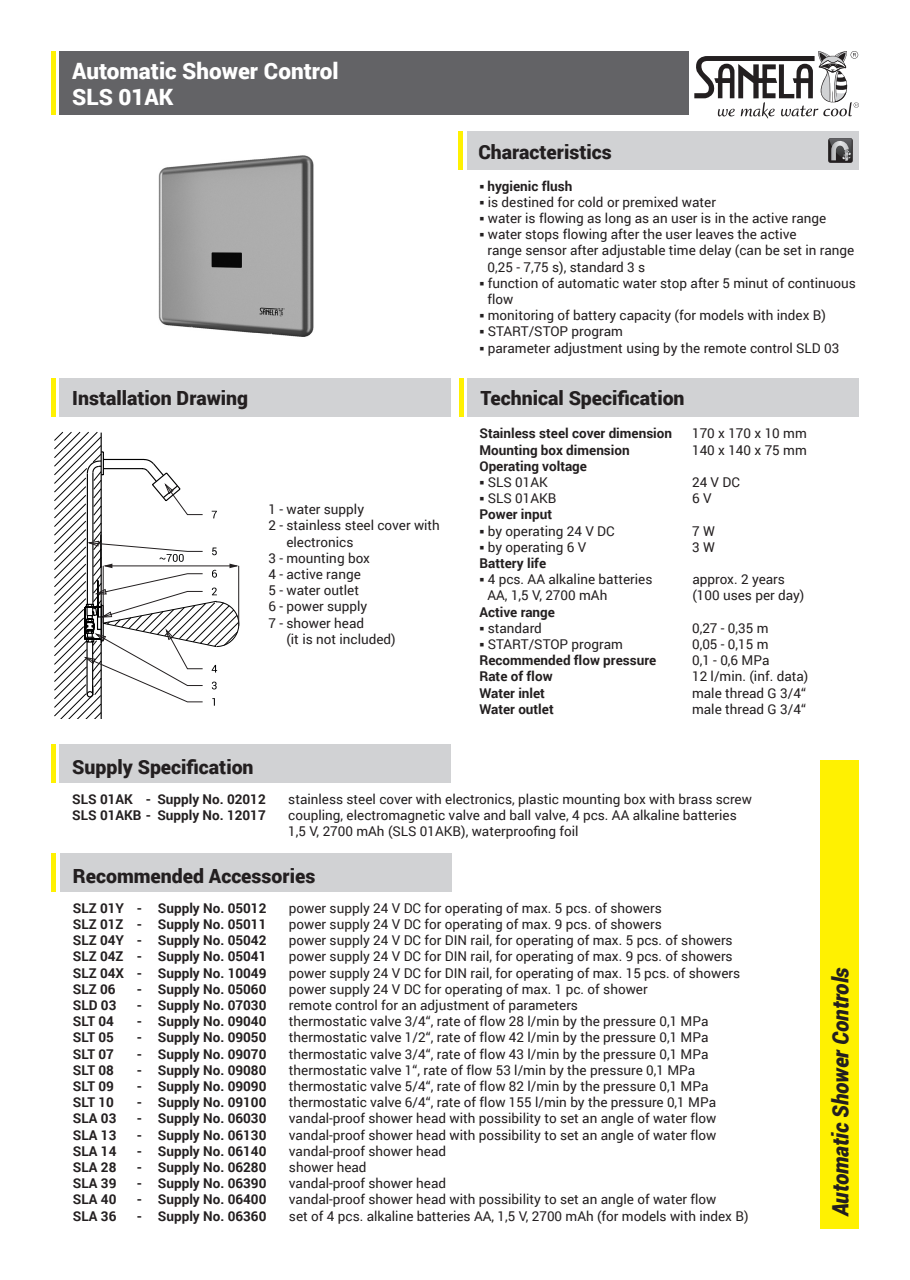
<style>
.page{position:relative;width:910px;height:1280px;background:#fff}
.page>*{position:absolute;margin:0;border:0;box-sizing:border-box;transform-origin:0 0}
.t1{font:900 22.5px/26.2px "Roboto";color:#fff}
.t2{font:italic 900 22.5px "Roboto";color:#231f20;scale:.95 1}
.t3{font:900 19.5px "Roboto";color:#231f20}
.t4{font:13.5px/16.2px "Roboto";color:#231f20}
.t5{font:700 13.5px "Roboto";color:#231f20}
</style>
<div class="page">
<div style="left:60px;top:51px;width:629px;height:64px;background:#636366"></div>
<div style="left:468px;top:132px;width:391px;height:38px;background:#d1d2d4"></div>
<div style="left:60px;top:378px;width:391px;height:39px;background:#d1d2d4"></div>
<div style="left:821px;top:760px;width:38px;height:469px;background:#fff101"></div>
<svg style="left:694px;top:51px;width:165px;height:68px"></svg>
<hr style="left:51px;top:51px;width:4px;height:64px;background:#fff101">
<hr style="left:51px;top:378px;width:4px;height:39px;background:#fff101">
<div style="left:468px;top:378px;width:391px;height:39px;background:#d1d2d4"></div>
<hr style="left:459px;top:378px;width:4px;height:39px;background:#fff101">
<hr style="left:458px;top:132px;width:4px;height:38px;background:#fff101">
<div style="left:60px;top:744px;width:391px;height:38px;background:#d1d2d4"></div>
<hr style="left:51px;top:744px;width:4px;height:38px;background:#fff101">
<svg style="left:828px;top:138px;width:25px;height:25px"></svg>
<svg style="left:54px;top:432px;width:48px;height:287px"></svg>
<svg style="left:83px;top:451px;width:156px;height:268px"></svg>
<div style="left:60px;top:853px;width:391px;height:38px;background:#d1d2d4"></div>
<hr style="left:52px;top:853px;width:4px;height:38px;background:#fff101">
<img style="left:158px;top:155px;width:156px;height:182px">
<h1 class="t1" style="left:72px;top:57px;width:268px">Automatic Shower Control<br>SLS 01AK</h1>
<h2 class="t3" style="left:72px;top:385px;width:177px">Installation Drawing</h2>
<p class="t4" style="left:268px;top:501px;width:97px">1 - water supply</p>
<p class="t4" style="left:268px;top:517px;width:173px">2 - stainless steel cover with</p>
<p class="t4" style="left:286px;top:533px;width:68px">electronics</p>
<p class="t4" style="left:268px;top:549px;width:103px">3 - mounting box</p>
<p class="t4" style="left:268px;top:565px;width:94px">4 - active range</p>
<p class="t4" style="left:268px;top:582px;width:92px">5 - water outlet</p>
<p class="t4" style="left:268px;top:598px;width:100px">6 - power supply</p>
<p class="t4" style="left:268px;top:614px;width:97px">7 - shower head</p>
<p class="t4" style="left:286px;top:630px;width:111px">(it is not included)</p>
<h2 class="t3" style="left:478px;top:138px;width:135px">Characteristics</h2>
<p class="t5" style="left:479px;top:176px;width:95px">○ hygienic flush</p>
<p class="t4" style="left:479px;top:193px;width:238px">○ is destined for cold or premixed water</p>
<p class="t4" style="left:479px;top:210px;width:348px">○ water is flowing as long as an user is in the active range</p>
<p class="t4" style="left:487px;top:226px;width:368px;text-indent:-8px">○ water stops flowing after the user leaves the active<br>range sensor after adjustable time delay (can be set in range<br>0,25 - 7,75 s), standard 3 s</p>
<p class="t4" style="left:487px;top:274px;width:370px;text-indent:-8px">○ function of automatic water stop after 5 minut of continuous flow</p>
<p class="t4" style="left:479px;top:307px;width:348px">○ monitoring of battery capacity (for models with index B)</p>
<p class="t4" style="left:479px;top:323px;width:145px">○ START/STOP program</p>
<p class="t4" style="left:479px;top:339px;width:361px">○ parameter adjustment using by the remote control SLD 03</p>
<h2 class="t3" style="left:480px;top:385px;width:206px">Technical Specification</h2>
<p class="t5" style="left:479px;top:424px;width:194px">Stainless steel cover dimension</p>
<p class="t4" style="left:692px;top:425px;width:116px">170 x 170 x 10 mm</p>
<p class="t5" style="left:479px;top:440px;width:152px">Mounting box dimension</p>
<p class="t4" style="left:692px;top:441px;width:116px">140 x 140 x 75 mm</p>
<p class="t5" style="left:479px;top:456px;width:109px">Operating voltage</p>
<p class="t4" style="left:479px;top:474px;width:70px">○ SLS 01AK</p>
<p class="t4" style="left:692px;top:474px;width:49px">24 V DC</p>
<p class="t4" style="left:479px;top:490px;width:79px">○ SLS 01AKB</p>
<p class="t4" style="left:692px;top:490px;width:21px">6 V</p>
<p class="t5" style="left:479px;top:505px;width:74px">Power input</p>
<p class="t4" style="left:479px;top:522px;width:137px">○ by operating 24 V DC</p>
<p class="t4" style="left:692px;top:522px;width:24px">7 W</p>
<p class="t4" style="left:479px;top:538px;width:108px">○ by operating 6 V</p>
<p class="t4" style="left:692px;top:538px;width:24px">3 W</p>
<p class="t5" style="left:479px;top:554px;width:68px">Battery life</p>
<p class="t4" style="left:479px;top:571px;width:174px">○ 4 pcs. AA alkaline batteries</p>
<p class="t4" style="left:692px;top:571px;width:94px">approx. 2 years</p>
<p class="t4" style="left:487px;top:587px;width:121px">AA, 1,5 V, 2700 mAh</p>
<p class="t4" style="left:692px;top:587px;width:114px">(100 uses per day)</p>
<p class="t5" style="left:479px;top:602px;width:77px">Active range</p>
<p class="t4" style="left:479px;top:619px;width:64px">○ standard</p>
<p class="t4" style="left:692px;top:619px;width:78px">0,27 - 0,35 m</p>
<p class="t4" style="left:479px;top:636px;width:145px">○ START/STOP program</p>
<p class="t4" style="left:692px;top:636px;width:78px">0,05 - 0,15 m</p>
<p class="t5" style="left:479px;top:651px;width:178px">Recommended flow pressure</p>
<p class="t4" style="left:692px;top:652px;width:79px">0,1 - 0,6 MPa</p>
<p class="t5" style="left:479px;top:667px;width:75px">Rate of flow</p>
<p class="t4" style="left:692px;top:668px;width:118px">12 l/min. (inf. data)</p>
<p class="t5" style="left:479px;top:683px;width:67px">Water inlet</p>
<p class="t4" style="left:692px;top:684px;width:115px">male thread G 3/4“</p>
<p class="t5" style="left:479px;top:699px;width:76px">Water outlet</p>
<p class="t4" style="left:692px;top:700px;width:115px">male thread G 3/4“</p>
<h2 class="t3" style="left:72px;top:753px;width:183px">Supply Specification</h2>
<p class="t5" style="left:72px;top:789px;width:195px">SLS 01AK - Supply No. 02012</p>
<p class="t4" style="left:288px;top:790px;width:465px">stainless steel cover with electronics, plastic mounting box with brass screw</p>
<p class="t5" style="left:72px;top:806px;width:195px">SLS 01AKB - Supply No. 12017</p>
<p class="t4" style="left:288px;top:807px;width:450px">coupling, electromagnetic valve and ball valve, 4 pcs. AA alkaline batteries<br>1,5 V, 2700 mAh (SLS 01AKB), waterproofing foil</p>
<h2 class="t3" style="left:73px;top:862px;width:244px">Recommended Accessories</h2>
<p class="t5" style="left:73px;top:898px;width:195px">SLZ 01Y - Supply No. 05012</p>
<p class="t4" style="left:289px;top:899px;width:374px">power supply 24 V DC for operating of max. 5 pcs. of showers</p>
<p class="t5" style="left:73px;top:915px;width:195px">SLZ 01Z - Supply No. 05011</p>
<p class="t4" style="left:289px;top:915px;width:374px">power supply 24 V DC for operating of max. 9 pcs. of showers</p>
<p class="t5" style="left:73px;top:931px;width:195px">SLZ 04Y - Supply No. 05042</p>
<p class="t4" style="left:289px;top:932px;width:445px">power supply 24 V DC for DIN rail, for operating of max. 5 pcs. of showers</p>
<p class="t5" style="left:73px;top:947px;width:195px">SLZ 04Z - Supply No. 05041</p>
<p class="t4" style="left:289px;top:948px;width:445px">power supply 24 V DC for DIN rail, for operating of max. 9 pcs. of showers</p>
<p class="t5" style="left:73px;top:963px;width:195px">SLZ 04X - Supply No. 10049</p>
<p class="t4" style="left:289px;top:964px;width:453px">power supply 24 V DC for DIN rail, for operating of max. 15 pcs. of showers</p>
<p class="t5" style="left:73px;top:979px;width:44px">SLZ 06</p>
<p class="t5" style="left:137px;top:979px;width:131px">- Supply No. 05060</p>
<p class="t4" style="left:289px;top:980px;width:360px">power supply 24 V DC for operating of max. 1 pc. of shower</p>
<p class="t5" style="left:73px;top:996px;width:45px">SLD 03</p>
<p class="t5" style="left:137px;top:996px;width:131px">- Supply No. 07030</p>
<p class="t4" style="left:289px;top:996px;width:291px">remote control for an adjustment of parameters</p>
<p class="t5" style="left:73px;top:1012px;width:43px">SLT 04</p>
<p class="t5" style="left:137px;top:1012px;width:131px">- Supply No. 09040</p>
<p class="t4" style="left:289px;top:1013px;width:421px">thermostatic valve 3/4“, rate of flow 28 l/min by the pressure 0,1 MPa</p>
<p class="t5" style="left:73px;top:1028px;width:43px">SLT 05</p>
<p class="t5" style="left:137px;top:1028px;width:131px">- Supply No. 09050</p>
<p class="t4" style="left:289px;top:1029px;width:421px">thermostatic valve 1/2“, rate of flow 42 l/min by the pressure 0,1 MPa</p>
<p class="t5" style="left:73px;top:1044px;width:43px">SLT 07</p>
<p class="t5" style="left:137px;top:1044px;width:131px">- Supply No. 09070</p>
<p class="t4" style="left:289px;top:1045px;width:421px">thermostatic valve 3/4“, rate of flow 43 l/min by the pressure 0,1 MPa</p>
<p class="t5" style="left:73px;top:1060px;width:43px">SLT 08</p>
<p class="t5" style="left:137px;top:1060px;width:131px">- Supply No. 09080</p>
<p class="t4" style="left:289px;top:1061px;width:408px">thermostatic valve 1“, rate of flow 53 l/min by the pressure 0,1 MPa</p>
<p class="t5" style="left:73px;top:1077px;width:43px">SLT 09</p>
<p class="t5" style="left:137px;top:1077px;width:131px">- Supply No. 09090</p>
<p class="t4" style="left:289px;top:1077px;width:421px">thermostatic valve 5/4“, rate of flow 82 l/min by the pressure 0,1 MPa</p>
<p class="t5" style="left:73px;top:1093px;width:43px">SLT 10</p>
<p class="t5" style="left:137px;top:1093px;width:131px">- Supply No. 09100</p>
<p class="t4" style="left:289px;top:1094px;width:429px">thermostatic valve 6/4“, rate of flow 155 l/min by the pressure 0,1 MPa</p>
<p class="t5" style="left:73px;top:1109px;width:45px">SLA 03</p>
<p class="t5" style="left:137px;top:1109px;width:131px">- Supply No. 06030</p>
<p class="t4" style="left:289px;top:1110px;width:429px">vandal-proof shower head with possibility to set an angle of water flow</p>
<p class="t5" style="left:73px;top:1125px;width:45px">SLA 13</p>
<p class="t5" style="left:137px;top:1125px;width:131px">- Supply No. 06130</p>
<p class="t4" style="left:289px;top:1126px;width:429px">vandal-proof shower head with possibility to set an angle of water flow</p>
<p class="t5" style="left:73px;top:1141px;width:45px">SLA 14</p>
<p class="t5" style="left:137px;top:1141px;width:131px">- Supply No. 06140</p>
<p class="t4" style="left:289px;top:1142px;width:159px">vandal-proof shower head</p>
<p class="t5" style="left:73px;top:1158px;width:45px">SLA 28</p>
<p class="t5" style="left:137px;top:1158px;width:131px">- Supply No. 06280</p>
<p class="t4" style="left:289px;top:1158px;width:79px">shower head</p>
<p class="t5" style="left:73px;top:1174px;width:45px">SLA 39</p>
<p class="t5" style="left:137px;top:1174px;width:131px">- Supply No. 06390</p>
<p class="t4" style="left:289px;top:1175px;width:159px">vandal-proof shower head</p>
<p class="t5" style="left:73px;top:1190px;width:45px">SLA 40</p>
<p class="t5" style="left:137px;top:1190px;width:131px">- Supply No. 06400</p>
<p class="t4" style="left:289px;top:1191px;width:429px">vandal-proof shower head with possibility to set an angle of water flow</p>
<p class="t5" style="left:73px;top:1206px;width:45px">SLA 36</p>
<p class="t5" style="left:137px;top:1206px;width:131px">- Supply No. 06360</p>
<p class="t4" style="left:289px;top:1207px;width:461px">set of 4 pcs. alkaline batteries AA, 1,5 V, 2700 mAh (for models with index B)</p>
<h1 class="t2" style="left:825px;top:1216px;width:263px;rotate:-90deg">Automatic Shower Controls</h1>
</div>
